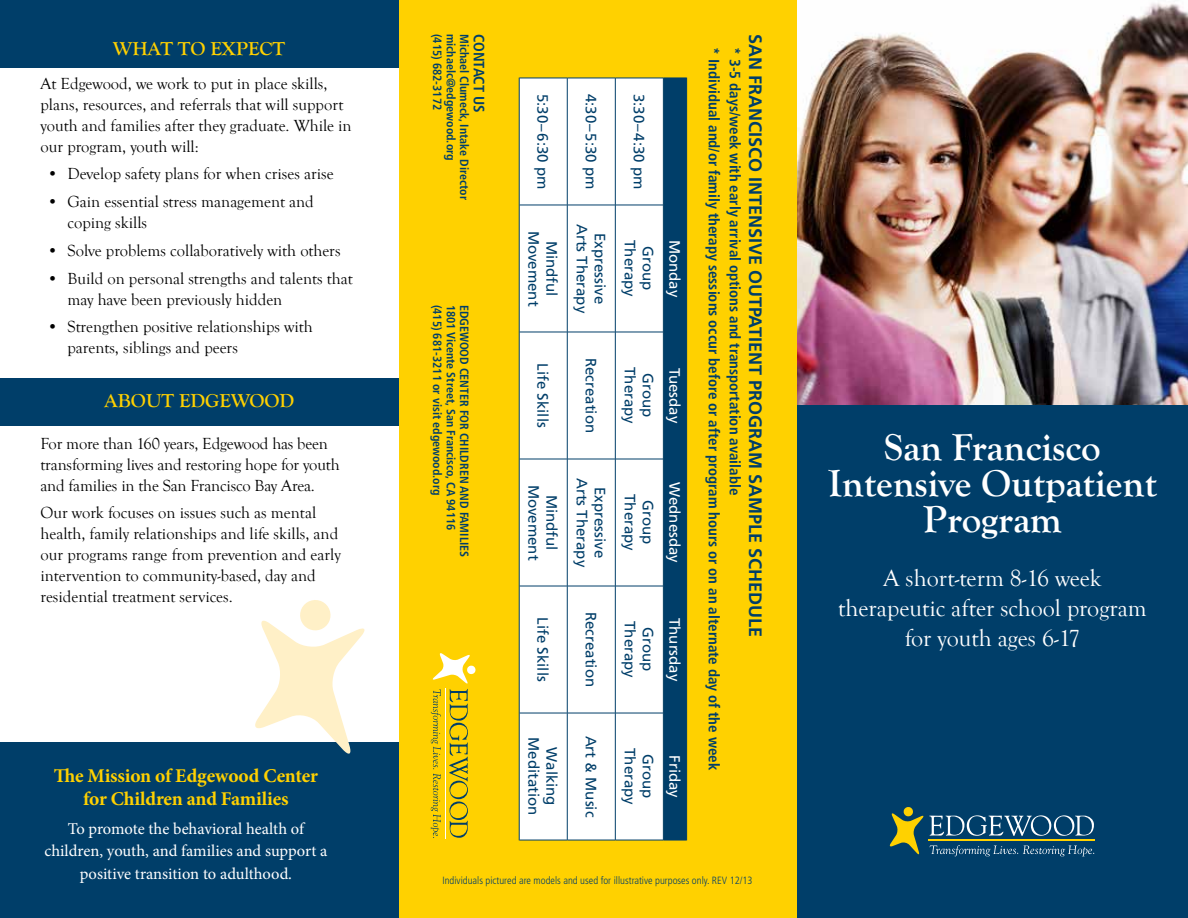
<style>
.page{position:relative;width:1188px;height:918px;background:#fff}
.page>*{position:absolute;margin:0;border:0;box-sizing:border-box;transform-origin:0 0}
.t1{font:700 39px/36px "Goudy Old Style T";color:#fff;text-align:center}
.t2{font:24px/30px "Goudy Old Style T";color:#fff;text-align:center}
.t3{font:700 19.5px/22.5px "Minion Pro";letter-spacing:-.01em;color:#ffd100;text-align:center}
.t4{font:700 19.5px "Goudy Old Style T";color:#ffd100}
.t5{font:700 18px "Frutiger";color:#003e69}
.t6{font:16.5px/21px "Goudy Old Style T";color:#000}
.t7{font:16.5px/22.5px "Minion Pro";letter-spacing:-.005em;color:#fff;text-align:center}
.t8{font:15px/18px "Frutiger";color:#003e69;text-align:center}
.t9{font:700 condensed 15px "Frutiger";color:#003e69}
.t10{font:15px "Frutiger";color:#fff}
.t11{font:700 condensed 12px "Frutiger";color:#003e69}
.t12{font:300 condensed 10.5px "Frutiger";color:#003e69}
</style>
<div class="page">
<img style="left:796px;top:0;width:392px;height:405px">
<div style="left:796px;top:405px;width:392px;height:513px;background:#003e69"></div>
<hr style="left:929px;top:840px;width:166px;height:1px;background:#ffd100">
<svg style="left:889px;top:807px;width:205px;height:49px"></svg>
<div style="left:0;top:0;width:399px;height:68px;background:#003e69"></div>
<div style="left:0;top:378px;width:399px;height:47px;background:#003e69"></div>
<div style="left:0;top:742px;width:399px;height:176px;background:#003e69"></div>
<div style="left:399px;top:0;width:397px;height:918px;background:#ffd100"></div>
<hr style="left:445px;top:688px;width:1px;height:151px;background:#fff">
<svg style="left:431px;top:653px;width:45px;height:185px"></svg>
<div style="left:520px;top:79px;width:143px;height:761px;background:#fff"></div>
<div style="left:663px;top:78px;width:24px;height:763px;background:#003e69"></div>
<hr style="left:663px;top:78px;width:1px;height:127px;background:#003e69">
<hr style="left:616px;top:78px;width:47px;height:1px;background:#003e69">
<hr style="left:663px;top:205px;width:1px;height:127px;background:#003e69">
<hr style="left:616px;top:205px;width:47px;height:1px;background:#003e69">
<hr style="left:663px;top:332px;width:1px;height:127px;background:#003e69">
<hr style="left:616px;top:332px;width:47px;height:1px;background:#003e69">
<hr style="left:663px;top:459px;width:1px;height:127px;background:#003e69">
<hr style="left:616px;top:459px;width:47px;height:1px;background:#003e69">
<hr style="left:663px;top:586px;width:1px;height:127px;background:#003e69">
<hr style="left:616px;top:586px;width:47px;height:1px;background:#003e69">
<hr style="left:663px;top:713px;width:1px;height:127px;background:#003e69">
<hr style="left:616px;top:713px;width:47px;height:1px;background:#003e69">
<hr style="left:616px;top:840px;width:47px;height:1px;background:#003e69">
<hr style="left:615px;top:78px;width:1px;height:127px;background:#003e69">
<hr style="left:568px;top:78px;width:47px;height:1px;background:#003e69">
<hr style="left:615px;top:205px;width:1px;height:127px;background:#003e69">
<hr style="left:568px;top:205px;width:47px;height:1px;background:#003e69">
<hr style="left:615px;top:332px;width:1px;height:127px;background:#003e69">
<hr style="left:568px;top:332px;width:47px;height:1px;background:#003e69">
<hr style="left:615px;top:459px;width:1px;height:127px;background:#003e69">
<hr style="left:568px;top:459px;width:47px;height:1px;background:#003e69">
<hr style="left:615px;top:586px;width:1px;height:127px;background:#003e69">
<hr style="left:568px;top:586px;width:47px;height:1px;background:#003e69">
<hr style="left:615px;top:713px;width:1px;height:127px;background:#003e69">
<hr style="left:568px;top:713px;width:47px;height:1px;background:#003e69">
<hr style="left:568px;top:840px;width:47px;height:1px;background:#003e69">
<hr style="left:567px;top:78px;width:1px;height:127px;background:#003e69">
<hr style="left:520px;top:78px;width:47px;height:1px;background:#003e69">
<hr style="left:567px;top:205px;width:1px;height:127px;background:#003e69">
<hr style="left:520px;top:205px;width:47px;height:1px;background:#003e69">
<hr style="left:567px;top:332px;width:1px;height:127px;background:#003e69">
<hr style="left:520px;top:332px;width:47px;height:1px;background:#003e69">
<hr style="left:567px;top:459px;width:1px;height:127px;background:#003e69">
<hr style="left:520px;top:459px;width:47px;height:1px;background:#003e69">
<hr style="left:567px;top:586px;width:1px;height:127px;background:#003e69">
<hr style="left:520px;top:586px;width:47px;height:1px;background:#003e69">
<hr style="left:567px;top:713px;width:1px;height:127px;background:#003e69">
<hr style="left:520px;top:713px;width:47px;height:1px;background:#003e69">
<hr style="left:520px;top:840px;width:47px;height:1px;background:#003e69">
<hr style="left:519px;top:78px;width:1px;height:127px;background:#003e69">
<hr style="left:519px;top:205px;width:1px;height:127px;background:#003e69">
<hr style="left:519px;top:332px;width:1px;height:127px;background:#003e69">
<hr style="left:519px;top:459px;width:1px;height:127px;background:#003e69">
<hr style="left:519px;top:586px;width:1px;height:127px;background:#003e69">
<hr style="left:519px;top:713px;width:1px;height:127px;background:#003e69">
<svg style="left:255px;top:600px;width:110px;height:154px"></svg>
<p class="t4" style="left:113px;top:38px;width:173px">What to Expe ct</p>
<p class="t6" style="left:40px;top:73px;width:313px">At Edgewood, we work to put in place skills, plans, resources, and referrals that will support youth and families after they graduate. While in our program, youth will:</p>
<p class="t6" style="left:47px;top:164px;width:288px">• Develop safety plans for when crises arise</p>
<p class="t6" style="left:67px;top:192px;width:248px;text-indent:-20px">• Gain essential stress management and coping skills</p>
<p class="t6" style="left:47px;top:240px;width:295px">• Solve problems collaboratively with others</p>
<p class="t6" style="left:67px;top:268px;width:287px;text-indent:-20px">• Build on personal strengths and talents that may have been previously hidden</p>
<p class="t6" style="left:67px;top:317px;width:247px;text-indent:-20px">• Strengthen positive relationships with parents, siblings and peers</p>
<p class="t4" style="left:104px;top:390px;width:191px">ABOUT EDGEWOOD</p>
<p class="t6" style="left:40px;top:433px;width:301px">For more than 160 years, Edgewood has been transforming lives and restoring hope for youth and families in the San Francisco Bay Area.</p>
<p class="t6" style="left:40px;top:503px;width:302px">Our work focuses on issues such as mental health, family relationships and life skills, and our programs range from prevention and early intervention to community-based, day and residential treatment services.</p>
<p class="t3" style="left:54px;top:764px;width:266px">The Mission of Edgewood Center for Children and Families</p>
<p class="t7" style="left:44px;top:818px;width:284px">To promote the behavioral health of children, youth, and families and support a positive transition to adulthood.</p>
<p class="t11" style="left:445px;top:34px;width:78px;rotate:90deg">(415) 682-3172</p>
<p class="t11" style="left:458px;top:34px;width:128px;rotate:90deg">michaelc@edgewood.org</p>
<p class="t11" style="left:472px;top:34px;width:168px;rotate:90deg">Michael Clumeck, Intake Director</p>
<p class="t9" style="left:488px;top:34px;width:80px;rotate:90deg">CONTACT US</p>
<p class="t11" style="left:445px;top:305px;width:192px;rotate:90deg">(415) 681-3211 or visit edgewood.org</p>
<p class="t11" style="left:458px;top:305px;width:227px;rotate:90deg">1801 Vicente Street, San Francisco, CA 94116</p>
<p class="t11" style="left:472px;top:305px;width:254px;rotate:90deg">EDGEWOOD CENTER FOR CHILDREN AND FAMILIES</p>
<p class="t8" style="left:552px;top:94px;width:97px;rotate:90deg">5:30–6:30 pm</p>
<p class="t8" style="left:561px;top:231px;width:77px;rotate:90deg">Mindful<br>Movement</p>
<p class="t8" style="left:600px;top:94px;width:97px;rotate:90deg">4:30–5:30 pm</p>
<p class="t8" style="left:609px;top:224px;width:91px;rotate:90deg">Expressive<br>Arts Therapy</p>
<p class="t8" style="left:648px;top:94px;width:97px;rotate:90deg">3:30–4:30 pm</p>
<p class="t8" style="left:657px;top:240px;width:58px;rotate:90deg">Group<br>Therapy</p>
<p class="t10" style="left:683px;top:240px;width:59px;rotate:90deg">Monday</p>
<p class="t8" style="left:552px;top:363px;width:66px;rotate:90deg">Life Skills</p>
<p class="t8" style="left:600px;top:358px;width:77px;rotate:90deg">Recreation</p>
<p class="t8" style="left:657px;top:367px;width:58px;rotate:90deg">Group<br>Therapy</p>
<p class="t10" style="left:683px;top:368px;width:57px;rotate:90deg">Tuesday</p>
<p class="t8" style="left:561px;top:485px;width:77px;rotate:90deg">Mindful<br>Movement</p>
<p class="t8" style="left:609px;top:478px;width:91px;rotate:90deg">Expressive<br>Arts Therapy</p>
<p class="t8" style="left:657px;top:494px;width:58px;rotate:90deg">Group<br>Therapy</p>
<p class="t10" style="left:683px;top:482px;width:82px;rotate:90deg">Wednesday</p>
<p class="t8" style="left:552px;top:617px;width:66px;rotate:90deg">Life Skills</p>
<p class="t8" style="left:600px;top:612px;width:77px;rotate:90deg">Recreation</p>
<p class="t8" style="left:657px;top:621px;width:58px;rotate:90deg">Group<br>Therapy</p>
<p class="t10" style="left:683px;top:618px;width:65px;rotate:90deg">Thursday</p>
<p class="t8" style="left:561px;top:737px;width:80px;rotate:90deg">Walking<br>Meditation</p>
<p class="t8" style="left:600px;top:736px;width:83px;rotate:90deg">Art &amp; Music</p>
<p class="t8" style="left:657px;top:748px;width:58px;rotate:90deg">Group<br>Therapy</p>
<p class="t10" style="left:683px;top:755px;width:44px;rotate:90deg">Friday</p>
<p class="t9" style="left:723px;top:47px;width:724px;rotate:90deg">* Individual and/or family therapy sessions occur before or after program hours or on an alternate day of the week</p>
<p class="t9" style="left:744px;top:47px;width:449px;rotate:90deg">* 3-5 days/week with early arrival options and transportation available</p>
<p class="t5" style="left:766px;top:34px;width:605px;rotate:90deg">SAN FRANCISCO INTENSIVE OUTPATIENT PROGRAM SAMPLE SCHEDULE</p>
<p class="t12" style="left:442px;top:875px;width:312px">Individuals pictured are models and used for illustrative purposes only. REV 12/13</p>
<h1 class="t1" style="left:828px;top:430px;width:331px">San Francisco<br>Intensive Outpatient<br>Program</h1>
<h2 class="t2" style="left:838px;top:564px;width:310px">A short-term 8-16 week therapeutic after school program for youth ages 6-17</h2>
</div>
